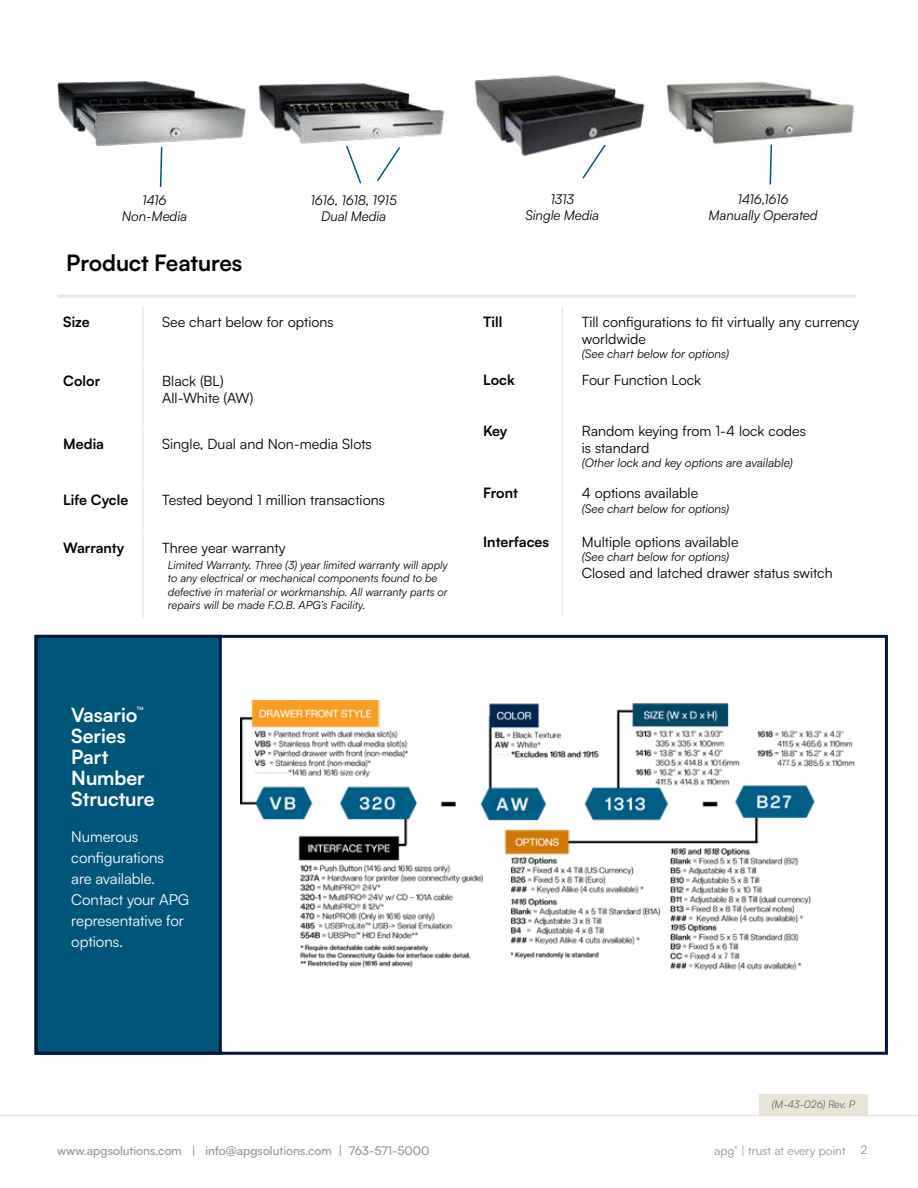
<style>
.page{position:relative;width:918px;height:1188px;background:#fff}
.page>*{position:absolute;margin:0;border:0;box-sizing:border-box;transform-origin:0 0}
.t1{font:700 22.5px "Satoshi";letter-spacing:-.005em;color:#000204}
.t2{font:700 19.5px/21px "Satoshi";letter-spacing:-.005em;color:#fff}
.t3{font:15px/21px "Satoshi";letter-spacing:-.005em;color:#fff}
.t4{font:14.25px/17.1px "Satoshi";color:#000}
.t5{font:700 14.25px "Satoshi";color:#000}
.t6{font:italic 13.5px/16.5px "Satoshi";letter-spacing:-.005em;color:#000;text-align:center}
.t7{font:italic 12px "Satoshi";color:#000}
.t8{font:500 12px "Satoshi";color:#939598}
.t9{font:12px "Satoshi";color:#939598}
.t10{font:italic 11.25px/13.5px "Satoshi";color:#000}
.t11{font:italic 10.5px "Satoshi";letter-spacing:-.015em;color:#636466}
</style>
<div class="page">
<hr style="left:0;top:1115px;width:918px;height:1px;background:#e9e4d8">
<div style="left:35px;top:635px;width:187px;height:420px;background:#00557a;border:3px solid #001740"></div>
<div style="left:35px;top:635px;width:853px;height:420px;border:3px solid #001740"></div>
<hr style="left:57px;top:295px;width:799px;height:3px;background:#e6e7e8">
<hr style="left:142px;top:307px;width:2px;height:59px;background:#e6e7e8">
<hr style="left:142px;top:366px;width:2px;height:63px;background:#e6e7e8">
<hr style="left:142px;top:429px;width:2px;height:55px;background:#e6e7e8">
<hr style="left:142px;top:484px;width:2px;height:49px;background:#e6e7e8">
<hr style="left:142px;top:533px;width:2px;height:85px;background:#e6e7e8">
<hr style="left:562px;top:307px;width:1px;height:58px;background:#e6e7e8">
<hr style="left:562px;top:365px;width:1px;height:50px;background:#e6e7e8">
<hr style="left:562px;top:415px;width:1px;height:63px;background:#e6e7e8">
<hr style="left:562px;top:478px;width:1px;height:49px;background:#e6e7e8">
<hr style="left:562px;top:527px;width:1px;height:88px;background:#e6e7e8">
<img style="left:57px;top:81px;width:189px;height:66px">
<img style="left:665px;top:81px;width:189px;height:64px">
<img style="left:258px;top:83px;width:186px;height:61px">
<img style="left:474px;top:75px;width:171px;height:81px">
<svg style="left:159px;top:146px;width:4px;height:41px"></svg>
<svg style="left:346px;top:145px;width:16px;height:39px"></svg>
<svg style="left:377px;top:147px;width:23px;height:34px"></svg>
<svg style="left:581px;top:143px;width:26px;height:36px"></svg>
<svg style="left:769px;top:143px;width:4px;height:42px"></svg>
<img style="left:240px;top:700px;width:615px;height:271px">
<div style="left:759px;top:1094px;width:109px;height:22px;background:#e9e4d8"></div>
<p class="t6" style="left:122px;top:191px;width:67px">1416<br>Non-Media</p>
<p class="t6" style="left:525px;top:190px;width:75px">1313<br>Single Media</p>
<p class="t6" style="left:311px;top:191px;width:88px">1616, 1618, 1915<br>Dual Media</p>
<h1 class="t1" style="left:66px;top:247px;width:178px">Product Features</h1>
<p class="t6" style="left:708px;top:190px;width:111px">1416,1616<br>Manually Operated</p>
<p class="t5" style="left:63px;top:311px;width:28px">Size</p>
<p class="t4" style="left:162px;top:313px;width:173px">See chart below for options</p>
<p class="t5" style="left:63px;top:370px;width:38px">Color</p>
<p class="t4" style="left:162px;top:372px;width:93px">Black (BL)<br>All-White (AW)</p>
<p class="t5" style="left:63px;top:434px;width:42px">Media</p>
<p class="t4" style="left:162px;top:435px;width:211px">Single, Dual and Non-media Slots</p>
<p class="t5" style="left:63px;top:489px;width:66px">Life Cycle</p>
<p class="t4" style="left:162px;top:490px;width:224px">Tested beyond 1 million transactions</p>
<p class="t5" style="left:63px;top:538px;width:63px">Warranty</p>
<p class="t4" style="left:162px;top:539px;width:125px">Three year warranty</p>
<p class="t10" style="left:168px;top:557px;width:281px">Limited Warranty. Three (3) year limited warranty will apply to any electrical or mechanical components found to be defective in material or workmanship. All warranty parts or repairs will be made F.O.B. APG’s Facility.</p>
<p class="t5" style="left:483px;top:311px;width:21px">Till</p>
<p class="t4" style="left:582px;top:313px;width:279px">Till configurations to fit virtually any currency worldwide</p>
<p class="t7" style="left:582px;top:346px;width:149px">(See chart below for options)</p>
<p class="t5" style="left:483px;top:370px;width:33px">Lock</p>
<p class="t4" style="left:582px;top:371px;width:121px">Four Function Lock</p>
<p class="t5" style="left:483px;top:420px;width:26px">Key</p>
<p class="t4" style="left:582px;top:421px;width:226px">Random keying from 1-4 lock codes is standard</p>
<p class="t7" style="left:582px;top:455px;width:213px">(Other lock and key options are available)</p>
<p class="t5" style="left:483px;top:483px;width:36px">Front</p>
<p class="t4" style="left:582px;top:484px;width:118px">4 options available</p>
<p class="t7" style="left:582px;top:500px;width:149px">(See chart below for options)</p>
<p class="t5" style="left:483px;top:531px;width:67px">Interfaces</p>
<p class="t4" style="left:582px;top:533px;width:158px">Multiple options available</p>
<p class="t7" style="left:582px;top:549px;width:149px">(See chart below for options)</p>
<p class="t4" style="left:582px;top:564px;width:252px">Closed and latched drawer status switch</p>
<h2 class="t2" style="left:71px;top:703px;width:85px">Vasario<sup>™<br></sup>Series<br>Part<br>Number<br>Structure</h2>
<p class="t3" style="left:71px;top:826px;width:119px">Numerous configurations<br>are available.<br>Contact your APG representative for options.</p>
<p class="t11" style="left:772px;top:1098px;width:85px">(M-43-026) Rev. P</p>
<p class="t8" style="left:57px;top:1142px;width:374px">www.apgsolutions.com | info@apgsolutions.com | 763-571-5000</p>
<p class="t9" style="left:714px;top:1143px;width:155px">apg<sup>®</sup> | trust at every point 2</p>
</div>
